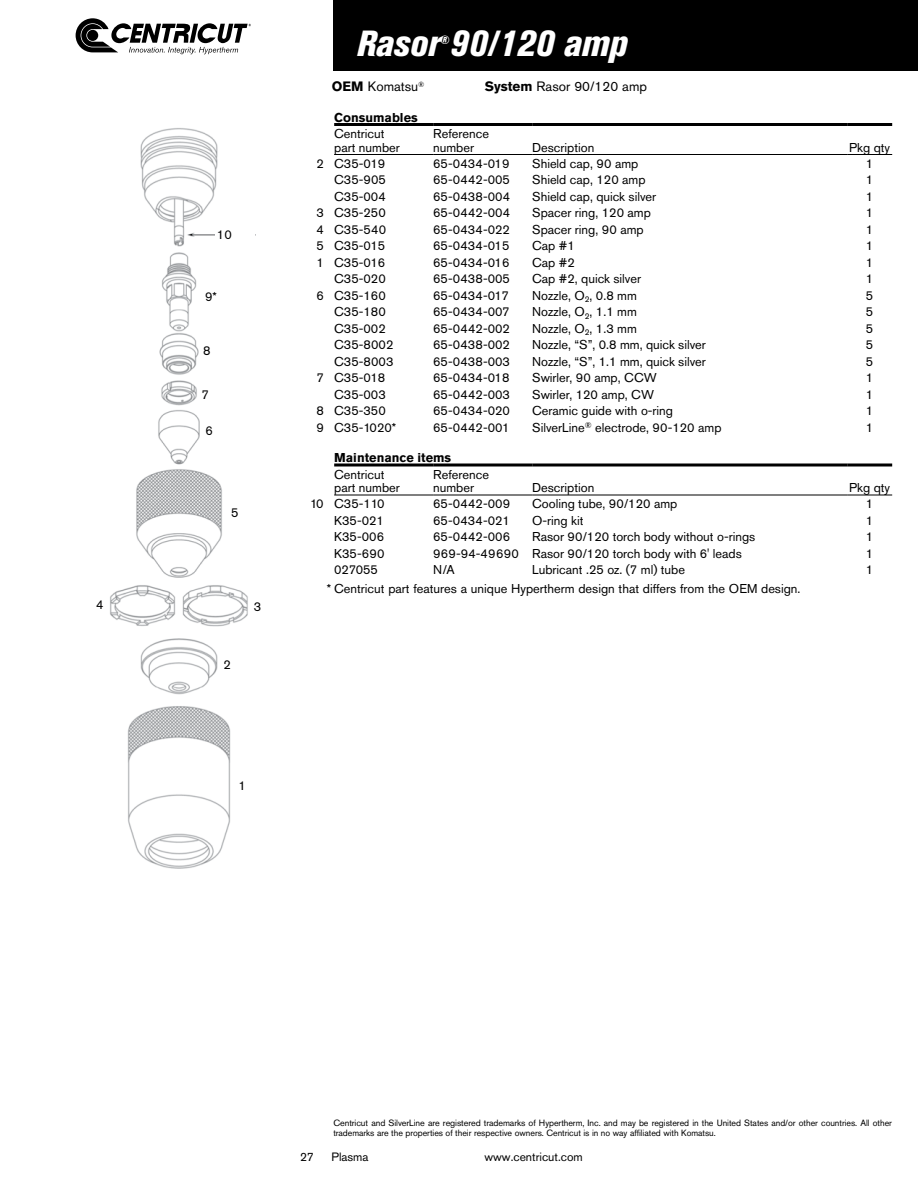
<style>
.page{position:relative;width:918px;height:1188px;background:#fff}
.page>*{position:absolute;margin:0;border:0;box-sizing:border-box;transform-origin:0 0}
.t1{font:italic 800 condensed 36px "Akzidenz Grotesk Pro";color:#fff}
.t2{font:13.5px "Akzidenz Grotesk Pro";color:#000}
.t3{font:12.75px/13.5px "Akzidenz Grotesk Pro";color:#000}
.t4{font:700 12.75px "Akzidenz Grotesk Pro";color:#000}
.t5{font:12px "Akzidenz Grotesk Pro";color:#000}
.t6{font:italic 800 condensed 12px "Akzidenz Grotesk Pro";color:#fff}
.t7{font:9px/10.5px "Akzidenz Grotesk Pro";letter-spacing:-.005em;color:#000}
.s1{font-weight:700}
</style>
<div class="page">
<div style="left:333px;top:0;width:585px;height:71px;background:#000"></div>
<svg style="left:76px;top:18px;width:175px;height:36px"></svg>
<img style="left:110px;top:128px;width:146px;height:741px">
<div style="left:215px;top:228px;width:40px;height:21px;background:#fff"></div>
<hr style="left:334px;top:464px;width:99px;height:2px;background:#000">
<hr style="left:433px;top:464px;width:99px;height:2px;background:#000">
<hr style="left:532px;top:464px;width:315px;height:2px;background:#000">
<hr style="left:847px;top:464px;width:45px;height:2px;background:#000">
<hr style="left:334px;top:495px;width:99px;height:1px;background:#000">
<hr style="left:433px;top:495px;width:99px;height:1px;background:#000">
<hr style="left:532px;top:495px;width:315px;height:1px;background:#000">
<hr style="left:847px;top:495px;width:45px;height:1px;background:#000">
<hr style="left:334px;top:123px;width:99px;height:3px;background:#000">
<hr style="left:433px;top:123px;width:99px;height:3px;background:#000">
<hr style="left:532px;top:123px;width:315px;height:3px;background:#000">
<hr style="left:847px;top:123px;width:45px;height:3px;background:#000">
<hr style="left:334px;top:154px;width:99px;height:1px;background:#000">
<hr style="left:433px;top:154px;width:99px;height:1px;background:#000">
<hr style="left:532px;top:154px;width:315px;height:1px;background:#000">
<hr style="left:847px;top:154px;width:45px;height:1px;background:#000">
<p class="t3" style="left:217px;top:228px;width:16px">10</p>
<p class="t3" style="left:205px;top:290px;width:13px">9*</p>
<p class="t3" style="left:203px;top:344px;width:9px">8</p>
<p class="t3" style="left:201px;top:387px;width:9px">7</p>
<p class="t3" style="left:206px;top:423px;width:9px">6</p>
<p class="t3" style="left:231px;top:506px;width:9px">5</p>
<p class="t3" style="left:96px;top:597px;width:9px">4</p>
<p class="t3" style="left:254px;top:600px;width:9px">3</p>
<p class="t3" style="left:223px;top:658px;width:9px">2</p>
<p class="t3" style="left:238px;top:778px;width:9px">1</p>
<h1 class="t1" style="left:356px;top:20px;width:272px">Rasor 90/120 amp</h1>
<p class="t6" style="left:440px;top:32px;width:11px">®</p>
<p class="t2" style="left:332px;top:78px;width:94px"><span class="s1">OEM</span> Komatsu<sup>®</sup></p>
<p class="t2" style="left:485px;top:78px;width:164px"><span class="s1">System</span> Rasor 90/120 amp</p>
<p class="t4" style="left:334px;top:109px;width:85px">Consumables</p>
<p class="t3" style="left:334px;top:127px;width:67px">Centricut part number</p>
<p class="t3" style="left:433px;top:127px;width:57px">Reference number</p>
<p class="t3" style="left:532px;top:140px;width:64px">Description</p>
<p class="t3" style="left:849px;top:140px;width:42px">Pkg qty</p>
<p class="t3" style="left:317px;top:156px;width:70px">2 C35-019</p>
<p class="t3" style="left:433px;top:156px;width:78px">65-0434-019</p>
<p class="t3" style="left:532px;top:156px;width:108px">Shield cap, 90 amp</p>
<p class="t3" style="left:866px;top:156px;width:9px">1</p>
<p class="t3" style="left:334px;top:173px;width:53px">C35-905</p>
<p class="t3" style="left:433px;top:173px;width:78px">65-0442-005</p>
<p class="t3" style="left:532px;top:173px;width:115px">Shield cap, 120 amp</p>
<p class="t3" style="left:866px;top:173px;width:9px">1</p>
<p class="t3" style="left:334px;top:189px;width:53px">C35-004</p>
<p class="t3" style="left:433px;top:189px;width:79px">65-0438-004</p>
<p class="t3" style="left:532px;top:189px;width:126px">Shield cap, quick silver</p>
<p class="t3" style="left:866px;top:189px;width:9px">1</p>
<p class="t3" style="left:317px;top:206px;width:71px">3 C35-250</p>
<p class="t3" style="left:433px;top:206px;width:79px">65-0442-004</p>
<p class="t3" style="left:532px;top:206px;width:120px">Spacer ring, 120 amp</p>
<p class="t3" style="left:866px;top:206px;width:9px">1</p>
<p class="t3" style="left:317px;top:222px;width:71px">4 C35-540</p>
<p class="t3" style="left:433px;top:222px;width:78px">65-0434-022</p>
<p class="t3" style="left:532px;top:222px;width:113px">Spacer ring, 90 amp</p>
<p class="t3" style="left:866px;top:222px;width:9px">1</p>
<p class="t3" style="left:317px;top:239px;width:70px">5 C35-015</p>
<p class="t3" style="left:433px;top:239px;width:78px">65-0434-015</p>
<p class="t3" style="left:532px;top:239px;width:44px">Cap #1</p>
<p class="t3" style="left:866px;top:239px;width:9px">1</p>
<p class="t3" style="left:317px;top:255px;width:70px">1 C35-016</p>
<p class="t3" style="left:433px;top:255px;width:78px">65-0434-016</p>
<p class="t3" style="left:532px;top:255px;width:44px">Cap #2</p>
<p class="t3" style="left:866px;top:255px;width:9px">1</p>
<p class="t3" style="left:334px;top:272px;width:53px">C35-020</p>
<p class="t3" style="left:433px;top:272px;width:78px">65-0438-005</p>
<p class="t3" style="left:532px;top:272px;width:110px">Cap #2, quick silver</p>
<p class="t3" style="left:866px;top:272px;width:9px">1</p>
<p class="t3" style="left:317px;top:288px;width:71px">6 C35-160</p>
<p class="t3" style="left:433px;top:288px;width:77px">65-0434-017</p>
<p class="t3" style="left:532px;top:288px;width:106px">Nozzle, O<sub>2</sub>, 0.8 mm</p>
<p class="t3" style="left:866px;top:288px;width:9px">5</p>
<p class="t3" style="left:334px;top:305px;width:53px">C35-180</p>
<p class="t3" style="left:433px;top:305px;width:78px">65-0434-007</p>
<p class="t3" style="left:532px;top:305px;width:106px">Nozzle, O<sub>2</sub>, 1.1 mm</p>
<p class="t3" style="left:866px;top:305px;width:9px">5</p>
<p class="t3" style="left:334px;top:321px;width:53px">C35-002</p>
<p class="t3" style="left:433px;top:321px;width:78px">65-0442-002</p>
<p class="t3" style="left:532px;top:321px;width:106px">Nozzle, O<sub>2</sub>, 1.3 mm</p>
<p class="t3" style="left:866px;top:321px;width:9px">5</p>
<p class="t3" style="left:334px;top:338px;width:61px">C35-8002</p>
<p class="t3" style="left:433px;top:338px;width:78px">65-0438-002</p>
<p class="t3" style="left:532px;top:338px;width:175px">Nozzle, “S”, 0.8 mm, quick silver</p>
<p class="t3" style="left:866px;top:338px;width:9px">5</p>
<p class="t3" style="left:334px;top:354px;width:61px">C35-8003</p>
<p class="t3" style="left:433px;top:354px;width:78px">65-0438-003</p>
<p class="t3" style="left:532px;top:354px;width:175px">Nozzle, “S”, 1.1 mm, quick silver</p>
<p class="t3" style="left:866px;top:354px;width:9px">5</p>
<p class="t3" style="left:317px;top:371px;width:70px">7 C35-018</p>
<p class="t3" style="left:433px;top:371px;width:78px">65-0434-018</p>
<p class="t3" style="left:532px;top:371px;width:126px">Swirler, 90 amp, CCW</p>
<p class="t3" style="left:866px;top:371px;width:9px">1</p>
<p class="t3" style="left:334px;top:387px;width:53px">C35-003</p>
<p class="t3" style="left:433px;top:387px;width:78px">65-0442-003</p>
<p class="t3" style="left:532px;top:387px;width:123px">Swirler, 120 amp, CW</p>
<p class="t3" style="left:866px;top:387px;width:9px">1</p>
<p class="t3" style="left:317px;top:404px;width:71px">8 C35-350</p>
<p class="t3" style="left:433px;top:404px;width:78px">65-0434-020</p>
<p class="t3" style="left:532px;top:404px;width:142px">Ceramic guide with o-ring</p>
<p class="t3" style="left:866px;top:404px;width:9px">1</p>
<p class="t3" style="left:317px;top:420px;width:81px">9 C35-1020*</p>
<p class="t3" style="left:433px;top:420px;width:78px">65-0442-001</p>
<p class="t3" style="left:532px;top:420px;width:191px">SilverLine<sup>®</sup> electrode, 90-120 amp</p>
<p class="t3" style="left:866px;top:420px;width:9px">1</p>
<p class="t4" style="left:334px;top:449px;width:119px">Maintenance items</p>
<p class="t3" style="left:334px;top:467px;width:67px">Centricut part number</p>
<p class="t3" style="left:433px;top:467px;width:57px">Reference number</p>
<p class="t3" style="left:532px;top:481px;width:64px">Description</p>
<p class="t3" style="left:849px;top:481px;width:42px">Pkg qty</p>
<p class="t3" style="left:310px;top:497px;width:76px">10 C35-110</p>
<p class="t3" style="left:433px;top:497px;width:79px">65-0442-009</p>
<p class="t3" style="left:532px;top:497px;width:147px">Cooling tube, 90/120 amp</p>
<p class="t3" style="left:866px;top:497px;width:9px">1</p>
<p class="t3" style="left:334px;top:513px;width:51px">K35-021</p>
<p class="t3" style="left:433px;top:513px;width:78px">65-0434-021</p>
<p class="t3" style="left:532px;top:513px;width:53px">O-ring kit</p>
<p class="t3" style="left:866px;top:513px;width:9px">1</p>
<p class="t3" style="left:334px;top:530px;width:52px">K35-006</p>
<p class="t3" style="left:433px;top:530px;width:79px">65-0442-006</p>
<p class="t3" style="left:532px;top:530px;width:225px">Rasor 90/120 torch body without o-rings</p>
<p class="t3" style="left:866px;top:530px;width:9px">1</p>
<p class="t3" style="left:334px;top:546px;width:52px">K35-690</p>
<p class="t3" style="left:433px;top:546px;width:310px">969-94-49690 Rasor 90/120 torch body with 6' leads</p>
<p class="t3" style="left:866px;top:546px;width:9px">1</p>
<p class="t3" style="left:334px;top:563px;width:45px">027055</p>
<p class="t3" style="left:433px;top:563px;width:23px">N/A</p>
<p class="t3" style="left:532px;top:563px;width:154px">Lubricant .25 oz. (7 ml) tube</p>
<p class="t3" style="left:866px;top:563px;width:9px">1</p>
<p class="t3" style="left:327px;top:582px;width:475px">* Centricut part features a unique Hypertherm design that differs from the OEM design.</p>
<p class="t7" style="left:333px;top:1117px;width:560px">Centricut and SilverLine are registered trademarks of Hypertherm, Inc. and may be registered in the United States and/or other countries. All other trademarks are the properties of their respective owners. Centricut is in no way affiliated with Komatsu.</p>
<p class="t5" style="left:300px;top:1149px;width:15px">27</p>
<p class="t5" style="left:332px;top:1149px;width:38px">Plasma</p>
<p class="t5" style="left:484px;top:1149px;width:100px">www.centricut.com</p>
</div>
